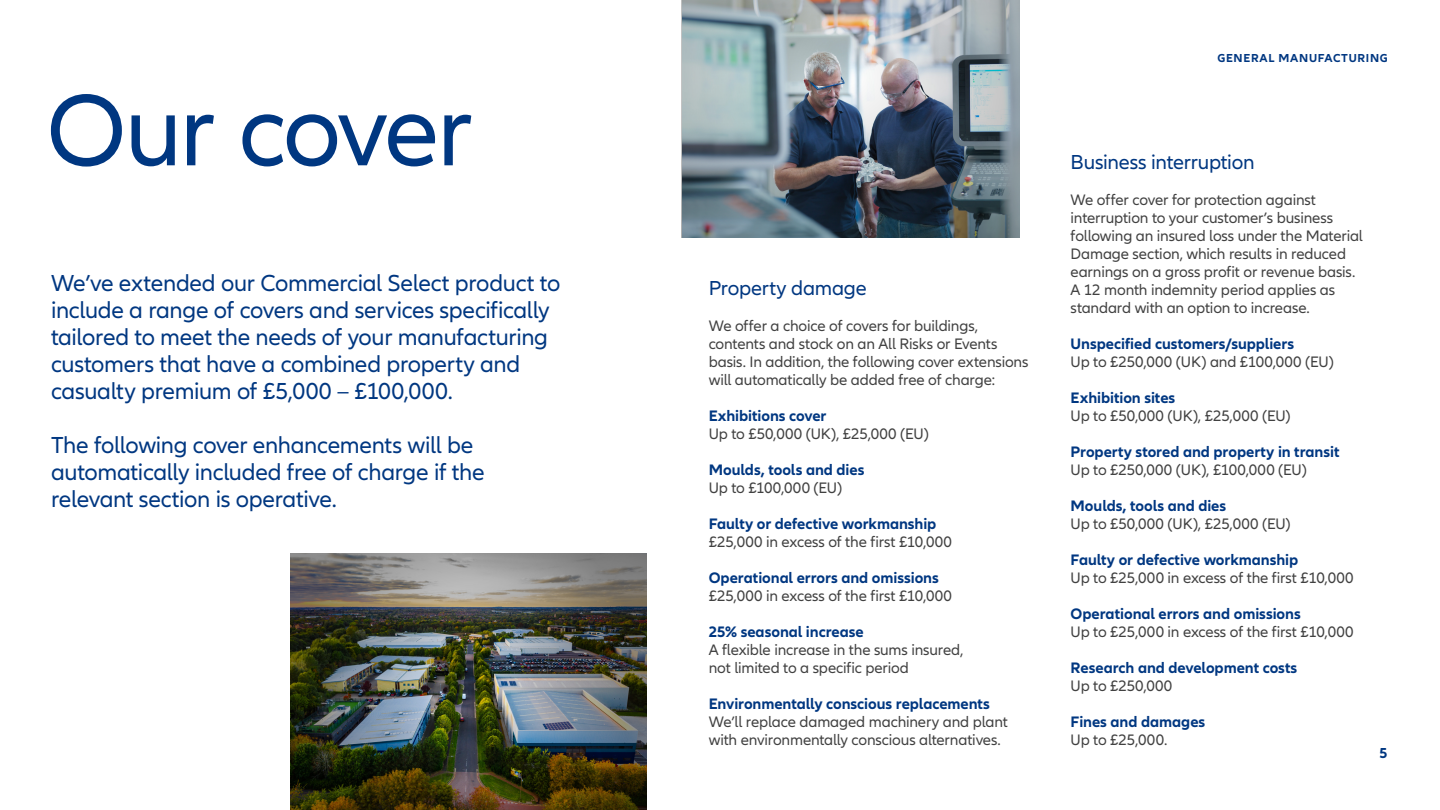
<style>
.page{position:relative;width:1440px;height:810px;background:#fff}
.page>*{position:absolute;margin:0;border:0;box-sizing:border-box;transform-origin:0 0}
.t1{font:105px "Allianz Neo";letter-spacing:-.03em;color:#003781}
.t2{font:24px/27px "Allianz Neo";letter-spacing:-.015em;color:#003781}
.t3{font:21px "Allianz Neo";letter-spacing:-.01em;color:#003781}
.t4{font:15.75px/18px "Allianz Neo";letter-spacing:-.01em;color:#414141}
.t5{font:700 15.75px "Allianz Neo";letter-spacing:-.005em;color:#003781}
.t6{font:700 15px "Allianz Neo";color:#003781}
.t7{font:700 12px "Allianz Neo";letter-spacing:.06em;color:#003781}
</style>
<div class="page">
<img style="left:290px;top:554px;width:356px;height:256px">
<img style="left:682px;top:0;width:337px;height:237px">
<h1 class="t1" style="left:46px;top:71px;width:428px">Our cover</h1>
<h2 class="t2" style="left:51px;top:270px;width:511px">We’ve extended our Commercial Select product to include a range of covers and services specifically tailored to meet the needs of your manufacturing customers that have a combined property and casualty premium of £5,000 – £100,000.</h2>
<h2 class="t2" style="left:51px;top:432px;width:435px">The following cover enhancements will be automatically included free of charge if the relevant section is operative.</h2>
<h3 class="t3" style="left:709px;top:276px;width:160px">Property damage</h3>
<p class="t4" style="left:709px;top:317px;width:321px">We offer a choice of covers for buildings, contents and stock on an All Risks or Events basis. In addition, the following cover extensions will automatically be added free of charge:</p>
<p class="t5" style="left:709px;top:406px;width:119px">Exhibitions cover</p>
<p class="t4" style="left:709px;top:425px;width:222px">Up to £50,000 (UK), £25,000 (EU)</p>
<p class="t5" style="left:709px;top:460px;width:157px">Moulds, tools and dies</p>
<p class="t4" style="left:709px;top:479px;width:135px">Up to £100,000 (EU)</p>
<p class="t5" style="left:709px;top:514px;width:229px">Faulty or defective workmanship</p>
<p class="t4" style="left:709px;top:533px;width:245px">£25,000 in excess of the first £10,000</p>
<p class="t5" style="left:709px;top:568px;width:232px">Operational errors and omissions</p>
<p class="t4" style="left:709px;top:587px;width:245px">£25,000 in excess of the first £10,000</p>
<p class="t5" style="left:709px;top:622px;width:157px">25% seasonal increase</p>
<p class="t4" style="left:709px;top:641px;width:256px">A flexible increase in the sums insured, not limited to a specific period</p>
<p class="t5" style="left:709px;top:694px;width:283px">Environmentally conscious replacements</p>
<p class="t4" style="left:709px;top:713px;width:301px">We’ll replace damaged machinery and plant with environmentally conscious alternatives.</p>
<p class="t7" style="left:1217px;top:51px;width:172px">GENERAL MANUFACTURING</p>
<h3 class="t3" style="left:1071px;top:150px;width:186px">Business interruption</h3>
<p class="t4" style="left:1071px;top:191px;width:294px">We offer cover for protection against interruption to your customer’s business following an insured loss under the Material Damage section, which results in reduced earnings on a gross profit or revenue basis.<br>A 12 month indemnity period applies as standard with an option to increase.</p>
<p class="t5" style="left:1071px;top:334px;width:225px">Unspecified customers/suppliers</p>
<p class="t4" style="left:1071px;top:353px;width:265px">Up to £250,000 (UK) and £100,000 (EU)</p>
<p class="t5" style="left:1071px;top:388px;width:106px">Exhibition sites</p>
<p class="t4" style="left:1071px;top:407px;width:222px">Up to £50,000 (UK), £25,000 (EU)</p>
<p class="t5" style="left:1071px;top:442px;width:270px">Property stored and property in transit</p>
<p class="t4" style="left:1071px;top:461px;width:238px">Up to £250,000 (UK), £100,000 (EU)</p>
<p class="t5" style="left:1071px;top:496px;width:157px">Moulds, tools and dies</p>
<p class="t4" style="left:1071px;top:515px;width:222px">Up to £50,000 (UK), £25,000 (EU)</p>
<p class="t5" style="left:1071px;top:550px;width:229px">Faulty or defective workmanship</p>
<p class="t4" style="left:1071px;top:569px;width:284px">Up to £25,000 in excess of the first £10,000</p>
<p class="t5" style="left:1071px;top:604px;width:232px">Operational errors and omissions</p>
<p class="t4" style="left:1071px;top:623px;width:284px">Up to £25,000 in excess of the first £10,000</p>
<p class="t5" style="left:1071px;top:658px;width:228px">Research and development costs</p>
<p class="t4" style="left:1071px;top:677px;width:103px">Up to £250,000</p>
<p class="t5" style="left:1071px;top:712px;width:136px">Fines and damages</p>
<p class="t4" style="left:1071px;top:731px;width:98px">Up to £25,000.</p>
<p class="t6" style="left:1379px;top:744px;width:10px">5</p>
</div>
